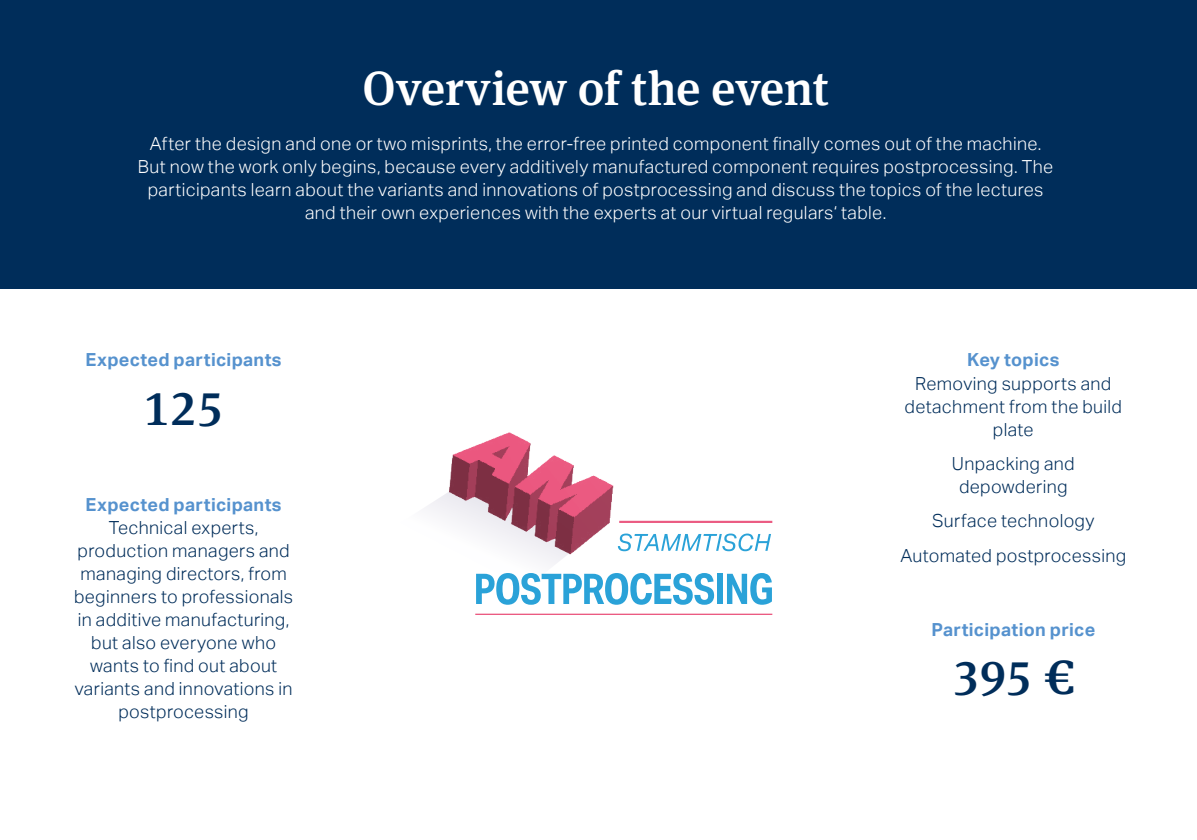
<style>
.page{position:relative;width:1197px;height:840px;background:#fff}
.page>*{position:absolute;margin:0;border:0;box-sizing:border-box;transform-origin:0 0}
.t1{font:500 48px "Meta Serif OT";letter-spacing:-.01em;color:#fff}
.t2{font:500 48px "Meta Serif OT";letter-spacing:-.01em;color:#002d5a}
.t3{font:300 18px/23px "Aktiv Grotesk";letter-spacing:.02em;color:#fff;text-align:center}
.t4{font:300 18px/23px "Aktiv Grotesk";letter-spacing:.02em;color:#002d5a;text-align:center}
.t5{font:700 18px "Aktiv Grotesk";letter-spacing:.015em;color:#5692ce}
</style>
<div class="page">
<div style="left:0;top:0;width:1196px;height:288px;background:#002d5a"></div>
<img style="left:450px;top:432px;width:124px;height:42px">
<hr style="left:475px;top:613px;width:297px;height:1px;background:#eb5b82">
<hr style="left:619px;top:520px;width:153px;height:2px;background:#eb5b82">
<svg style="left:427px;top:474px;width:344px;height:130px"></svg>
<h1 class="t1" style="left:362px;top:58px;width:468px">Overview of the event</h1>
<p class="t3" style="left:138px;top:132px;width:916px">After the design and one or two misprints, the error-free printed component finally comes out of the machine.<br>But now the work only begins, because every additively manufactured component requires postprocessing. The participants learn about the variants and innovations of postprocessing and discuss the topics of the lectures and their own experiences with the experts at our virtual regulars‘ table.</p>
<p class="t5" style="left:86px;top:349px;width:197px">Expected participants</p>
<h1 class="t2" style="left:143px;top:378px;width:83px">125</h1>
<p class="t5" style="left:86px;top:493px;width:197px">Expected participants</p>
<p class="t4" style="left:74px;top:515px;width:221px">Technical experts, production managers and managing directors, from beginners to professionals in additive manufacturing, but also everyone who wants to find out about variants and innovations in postprocessing</p>
<p class="t5" style="left:967px;top:349px;width:94px">Key topics</p>
<p class="t4" style="left:904px;top:371px;width:219px">Removing supports and detachment from the build plate</p>
<p class="t4" style="left:951px;top:452px;width:124px">Unpacking and depowdering</p>
<p class="t4" style="left:900px;top:503px;width:227px;line-height:34.4px">Surface technology<br>Automated postprocessing</p>
<p class="t5" style="left:931px;top:618px;width:165px">Participation price</p>
<h1 class="t2" style="left:953px;top:646px;width:122px">395 €</h1>
</div>
